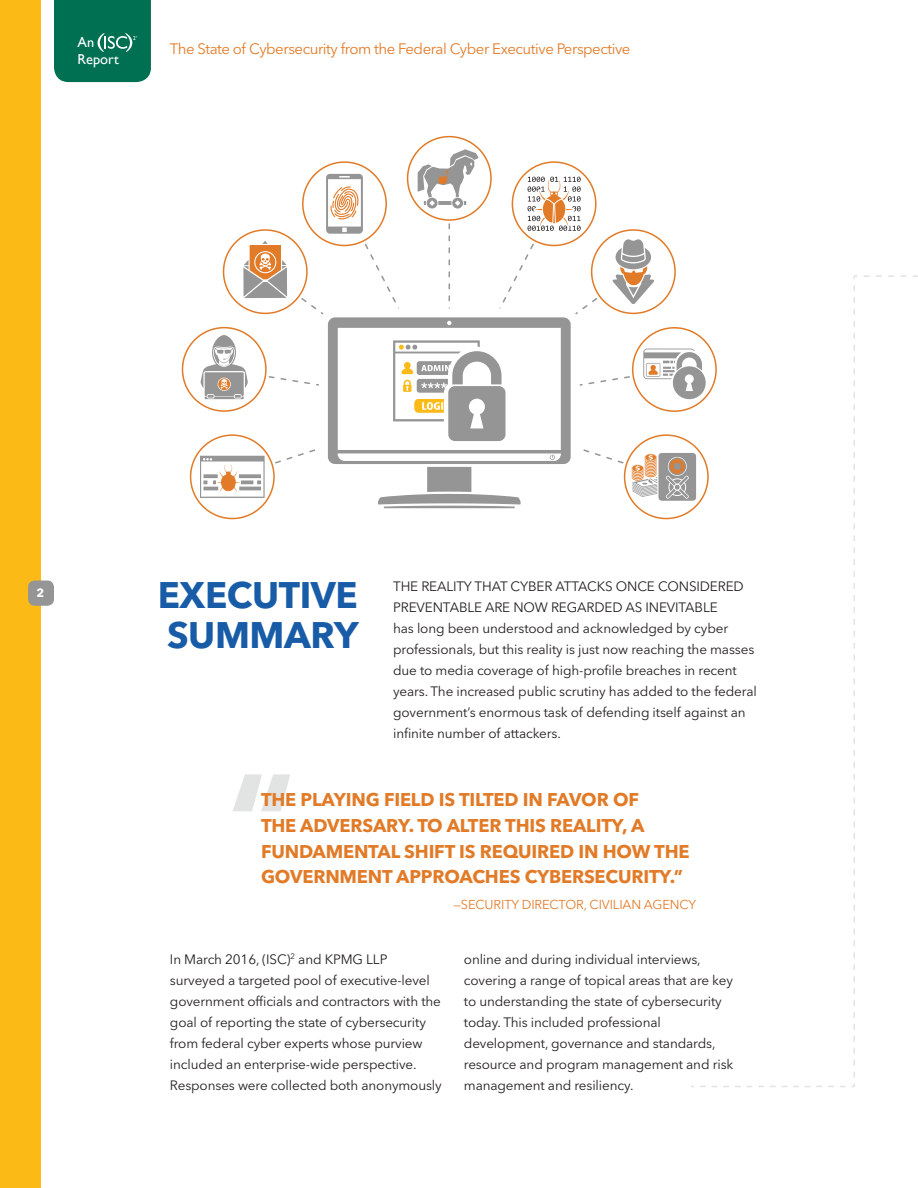
<style>
.page{position:relative;width:918px;height:1188px;background:#fff}
.page>*{position:absolute;margin:0;border:0;box-sizing:border-box;transform-origin:0 0}
.t1{font:700 136.2px "Avenir Next LT Pro";color:#e2e4e4}
.SUBHEAD_1{font:700 36.6px "Avenir Next LT Pro";letter-spacing:-.01em;color:#185ca8}
.t2{font:700 18.3px/25.7px "Avenir Next LT Pro";letter-spacing:-.01em;color:#e27b28}
.t3{font:15px "Avenir Next LT Pro";letter-spacing:-.03em;color:#e27b28}
.t4{font:14.4px/17.2px "Gill Sans";color:#fff}
.t5{font:13.5px/21px "Avenir Next LT Pro";letter-spacing:-.01em;color:#231f20}
.t6{font:12.75px "Avenir Next LT Pro";letter-spacing:-.01em;color:#e27b28}
.t7{font:700 12px "Avenir Next LT Pro";color:#fff}
</style>
<div class="page">
<div style="left:54px;top:0;width:97px;height:82px;background:#007053"></div>
<div style="left:0;top:0;width:40px;height:1188px;background:#fcba17"></div>
<div style="left:28px;top:580px;width:26px;height:26px;background:#959595;border-radius:7px"></div>
<svg style="left:182px;top:136px;width:508px;height:383px"></svg>
<svg style="left:690px;top:275px;width:228px;height:812px"></svg>
<p class="t4" style="left:78px;top:33px;width:43px">An<br>Report</p>
<p class="t3" style="left:170px;top:40px;width:462px">The State of Cybersecurity from the Federal Cyber Executive Perspective</p>
<p class="t7" style="left:37px;top:586px;width:9px">2</p>
<p class="SUBHEAD_1" style="left:158px;top:573px;width:202px">EXECUTIVE</p>
<p class="SUBHEAD_1" style="left:167px;top:612px;width:193px">SUMMARY</p>
<p class="t5" style="left:393px;top:576px;width:365px">THE REALITY THAT CYBER ATTACKS ONCE CONSIDERED PREVENTABLE ARE NOW REGARDED AS INEVITABLE<br>has long been understood and acknowledged by cyber professionals, but this reality is just now reaching the masses due to media coverage of high-profile breaches in recent years. The increased public scrutiny has added to the federal government’s enormous task of defending itself against an infinite number of attackers.</p>
<p class="t1" style="left:227px;top:740px;width:71px">“</p>
<p class="t2" style="left:261px;top:787px;width:430px">THE PLAYING FIELD IS TILTED IN FAVOR OF<br>THE ADVERSARY. TO ALTER THIS REALITY, A FUNDAMENTAL SHIFT IS REQUIRED IN HOW THE GOVERNMENT APPROACHES CYBERSECURITY.”</p>
<p class="t6" style="left:453px;top:897px;width:244px">—SECURITY DIRECTOR, CIVILIAN AGENCY</p>
<p class="t5" style="left:170px;top:949px;width:273px">In March 2016, (ISC)<sup>2</sup> and KPMG LLP surveyed a targeted pool of executive-level government officials and contractors with the goal of reporting the state of cybersecurity from federal cyber experts whose purview included an enterprise-wide perspective.<br>Responses were collected both anonymously</p>
<p class="t5" style="left:464px;top:949px;width:271px">online and during individual interviews, covering a range of topical areas that are key to understanding the state of cybersecurity today. This included professional development, governance and standards, resource and program management and risk management and resiliency.</p>
</div>
